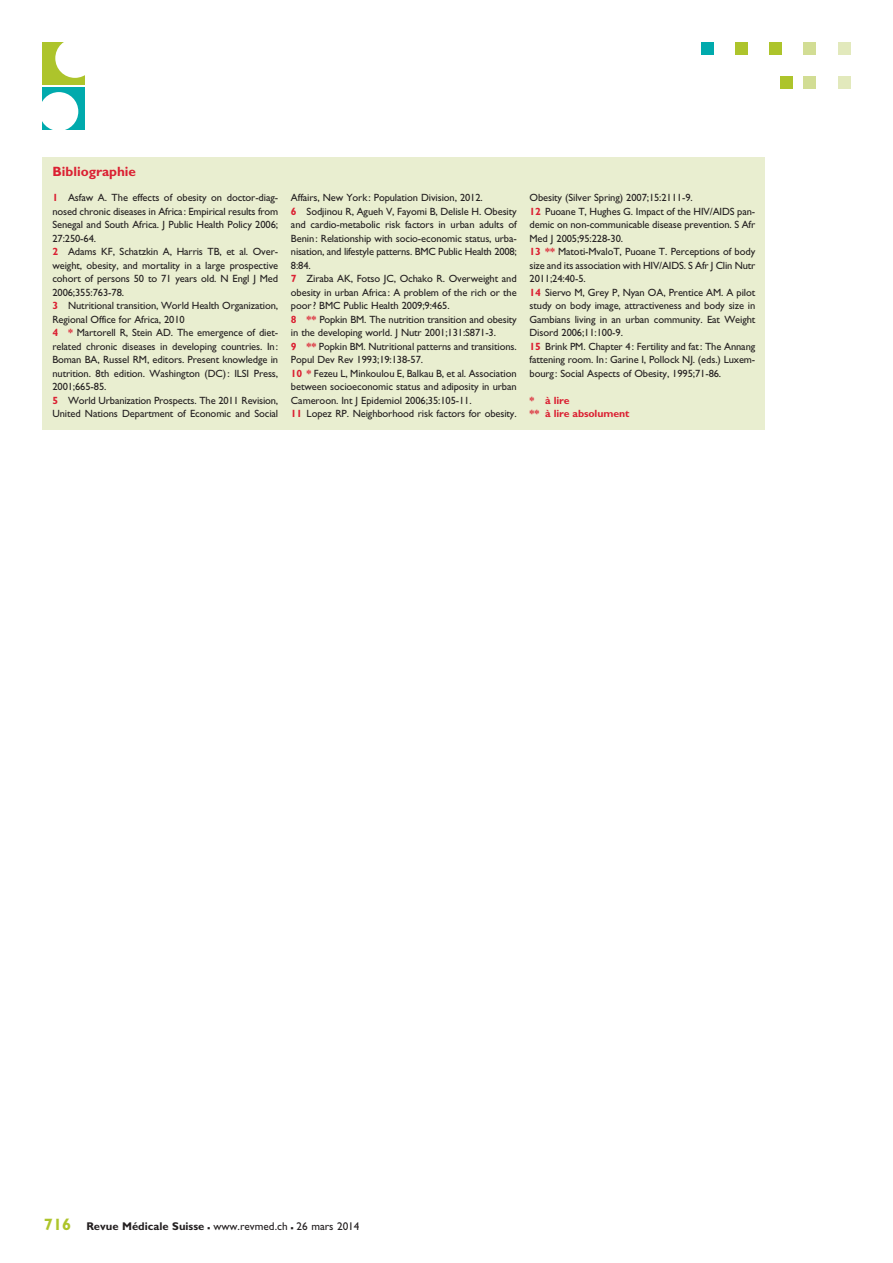
<style>
.page{position:relative;width:893px;height:1263px;background:#fff}
.page>*{position:absolute;margin:0;border:0;box-sizing:border-box;transform-origin:0 0}
.t1{font:700 13.5px "Gill Sans";color:#db2032}
.t2{font:11.25px "Gill Sans";color:#231f20}
.t3{font:10.5px/13.5px "Gill Sans";letter-spacing:-.01em;color:#231f20}
.t4{font:700 10.5px/13.5px "Gill Sans";letter-spacing:-.01em;color:#db2032}
.s1{font-weight:700;color:#db2032}
.s2{font-weight:700;font-size:16.5px;color:#adc42b}
.s3{font-weight:700}
.s4{font-weight:700;font-size:16.5px}
</style>
<div class="page">
<div style="left:42px;top:157px;width:723px;height:273px;background:#e9eed0"></div>
<div style="left:838px;top:42px;width:12px;height:13px;background:#e2e9bc"></div>
<div style="left:804px;top:42px;width:12px;height:13px;background:#d2dd94"></div>
<div style="left:769px;top:42px;width:13px;height:13px;background:#adc42b"></div>
<div style="left:735px;top:42px;width:13px;height:13px;background:#adc42b"></div>
<div style="left:701px;top:42px;width:13px;height:13px;background:#00aaad"></div>
<div style="left:838px;top:76px;width:12px;height:13px;background:#e2e9bc"></div>
<div style="left:804px;top:76px;width:12px;height:13px;background:#d2dd94"></div>
<div style="left:780px;top:76px;width:13px;height:13px;background:#adc42b"></div>
<div style="left:42px;top:42px;width:43px;height:43px;background:#adc42b"></div>
<div style="left:55px;top:39px;width:40px;height:39px;background:#fff;border-radius:50%"></div>
<div style="left:42px;top:87px;width:43px;height:43px;background:#00aaad"></div>
<div style="left:39px;top:92px;width:39px;height:39px;background:#fff;border-radius:50%"></div>
<p class="t1" style="left:52px;top:164px;width:85px">Bibliographie</p>
<p class="t3" style="left:52px;top:191px;width:227px"><span class="s1">1</span> Asfaw A. The effects of obesity on doctor-diag&shy;nosed chronic diseases in Africa: Empirical results from Senegal and South Africa. J Public Health Policy 2006; 27:250-64.<br><span class="s1">2</span> Adams KF, Schatzkin A, Harris TB, et al. Over&shy;weight, obesity, and mortality in a large prospective cohort of persons 50 to 71 years old. N Engl J Med 2006;355:763-78.<br><span class="s1">3</span> Nutritional transition, World Health Organization, Regional Office for Africa, 2010<br><span class="s1">4 *</span> Martorell R, Stein AD. The emergence of diet&shy;related chronic diseases in developing countries. In:<br>Boman BA, Russel RM, editors. Present knowledge in nutrition. 8th edition. Washington (DC): ILSI Press, 2001;665-85.<br><span class="s1">5</span> World Urbanization Prospects. The 2011 Revision, United Nations Department of Economic and Social</p>
<p class="t3" style="left:291px;top:191px;width:227px">Affairs, New York: Population Division, 2012.<br><span class="s1">6</span> Sodjinou R, Agueh V, Fayomi B, Delisle H. Obesity and cardio-metabolic risk factors in urban adults of Benin: Relationship with socio-economic status, urba&shy;nisation, and lifestyle patterns. BMC Public Health 2008; 8:84.<br><span class="s1">7</span> Ziraba AK, Fotso JC, Ochako R. Overweight and obesity in urban Africa: A problem of the rich or the poor? BMC Public Health 2009;9:465.<br><span class="s1">8 **</span> Popkin BM. The nutrition transition and obesity in the developing world. J Nutr 2001;131:S871-3.<br><span class="s1">9 **</span> Popkin BM. Nutritional patterns and transitions.<br>Popul Dev Rev 1993;19:138-57.<br><span class="s1">10 *</span> Fezeu L, Minkoulou E, Balkau B, et al. Association between socioeconomic status and adiposity in urban Cameroon. Int J Epidemiol 2006;35:105-11.<br><span class="s1">11</span> Lopez RP. Neighborhood risk factors for obesity.</p>
<p class="t3" style="left:529px;top:191px;width:227px">Obesity (Silver Spring) 2007;15:2111-9.<br><span class="s1">12</span> Puoane T, Hughes G. Impact of the HIV/AIDS pan&shy;demic on non-communicable disease prevention. S Afr Med J 2005;95:228-30.<br><span class="s1">13 **</span> Matoti-MvaloT, Puoane T. Perceptions of body size and its association with HIV/AIDS. S Afr J Clin Nutr 2011;24:40-5.<br><span class="s1">14</span> Siervo M, Grey P, Nyan OA, Prentice AM. A pilot study on body image, attractiveness and body size in Gambians living in an urban community. Eat Weight Disord 2006;11:100-9.<br><span class="s1">15</span> Brink PM. Chapter 4: Fertility and fat: The Annang fattening room. In: Garine I, Pollock NJ. (eds.) Luxem&shy;bourg: Social Aspects of Obesity, 1995;71-86.</p>
<p class="t4" style="left:529px;top:393px;width:101px">* à lire<br>** à lire absolument</p>
<p class="t2" style="left:44px;top:1220px;width:317px"><span class="s2">716</span> <span class="s3">Revue Médicale Suisse</span> <span class="s4">–</span> www.revmed.ch <span class="s4">–</span> 26 mars 2014</p>
</div>
